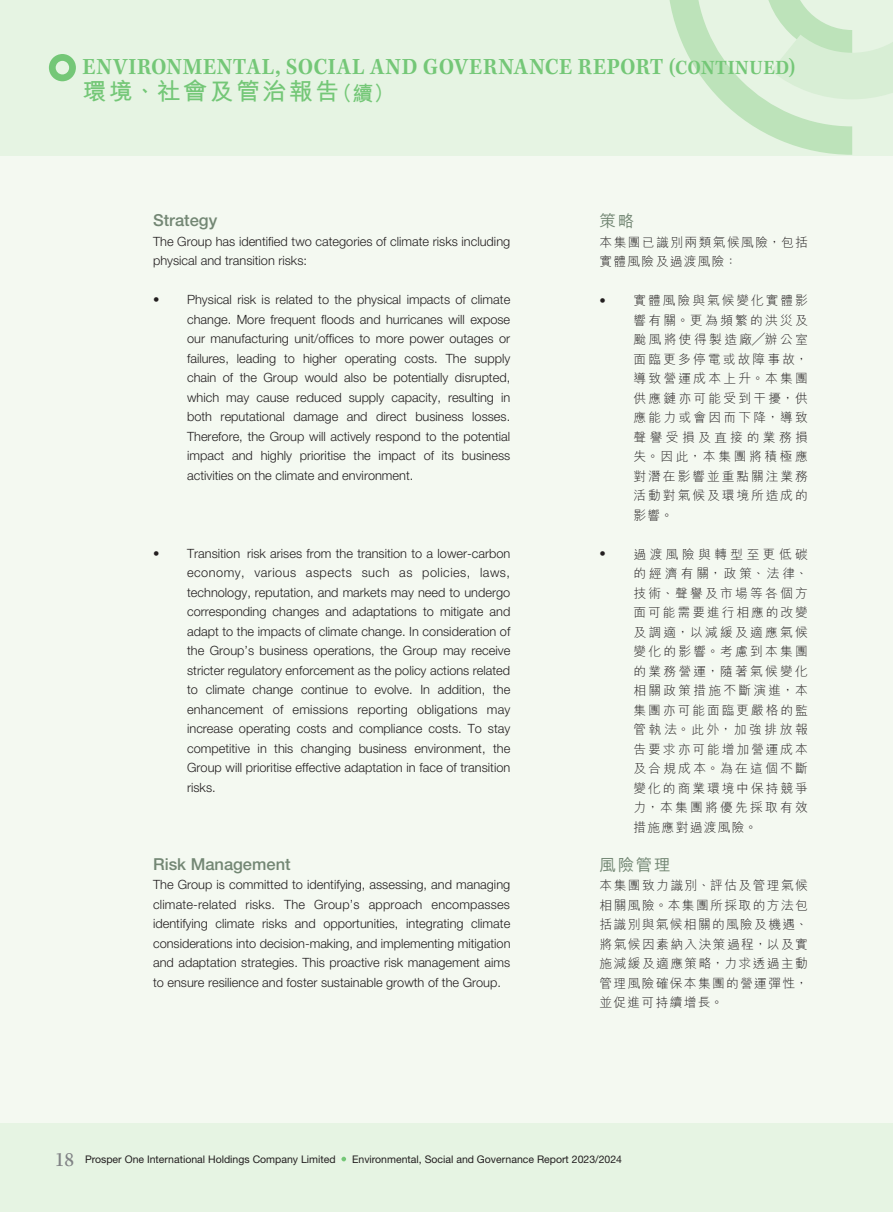
<style>
.page{position:relative;width:893px;height:1212px;background:#fff}
.page>*{position:absolute;margin:0;border:0;box-sizing:border-box;transform-origin:0 0}
.t1{font:24px "Kepler Std Semibold Scn Capt";letter-spacing:.02em;color:#74c777}
.t2{font:700 24px "M Hei HK";letter-spacing:.1em;color:#74c777}
.t3{font:500 16.5px "Helvetica Neue LT Std";color:#738774}
.t4{font:500 16.5px "M Hei HK";letter-spacing:.1em;color:#738774}
.t5{font:300 12.75px/19.5px "Helvetica Neue LT Std";color:#231f20;text-align:justify}
.t6{font:300 12.75px/19.5px "M Hei HK";letter-spacing:.15em;color:#231f20;text-align:justify}
.t7{font:300 12.75px/19.5px "M Hei HK";letter-spacing:.11em;color:#231f20}
.t8{font:10.5px "Helvetica Neue LT Std";color:#231f20}
.s1{font-size:21px}
.s2{font-family:"Helvetica Neue LT Std"}
.s3{font-family:"Kepler Std Scn Capt";font-size:21px;color:#808285}
</style>
<div class="page">
<div style="left:0;top:0;width:892px;height:1212px;background:#e6f4e3"></div>
<svg style="left:669px;top:0;width:223px;height:155px"></svg>
<div style="left:0;top:156px;width:892px;height:967px;background:#f4f9f1"></div>
<svg style="left:49px;top:54px;width:27px;height:27px"></svg>
<svg style="left:341px;top:1157px;width:5px;height:4px"></svg>
<h1 class="t1" style="left:83px;top:53px;width:714px">ENVIRONMENTAL, SOCIAL AND GOVERNANCE REPORT <span class="s1">(CONTINUED)</span></h1>
<h1 class="t2" style="left:82px;top:74px;width:313px">環境、社會及管治報告<span class="s1">（續）</span></h1>
<p class="t3" style="left:153px;top:211px;width:66px">Strategy</p>
<p class="t5" style="left:153px;top:231px;width:359px">The Group has identified two categories of climate risks including physical and transition risks:</p>
<p class="t5" style="left:187px;top:290px;width:325px;text-indent:-34px">• Physical risk is related to the physical impacts of climate change. More frequent floods and hurricanes will expose our manufacturing unit/offices to more power outages or failures, leading to higher operating costs. The supply chain of the Group would also be potentially disrupted, which may cause reduced supply capacity, resulting in both reputational damage and direct business losses.<br>Therefore, the Group will actively respond to the potential impact and highly prioritise the impact of its business activities on the climate and environment.</p>
<p class="t5" style="left:187px;top:543px;width:325px;text-indent:-34px">• Transition risk arises from the transition to a lower-carbon economy, various aspects such as policies, laws, technology, reputation, and markets may need to undergo corresponding changes and adaptations to mitigate and adapt to the impacts of climate change. In consideration of the Group’s business operations, the Group may receive stricter regulatory enforcement as the policy actions related to climate change continue to evolve. In addition, the enhancement of emissions reporting obligations may increase operating costs and compliance costs. To stay competitive in this changing business environment, the Group will prioritise effective adaptation in face of transition risks.</p>
<p class="t3" style="left:153px;top:854px;width:139px">Risk Management</p>
<p class="t5" style="left:153px;top:875px;width:359px">The Group is committed to identifying, assessing, and managing climate-related risks. The Group’s approach encompasses identifying climate risks and opportunities, integrating climate considerations into decision-making, and implementing mitigation and adaptation strategies. This proactive risk management aims to ensure resilience and foster sustainable growth of the Group.</p>
<p class="t4" style="left:600px;top:209px;width:36px">策略</p>
<p class="t7" style="left:600px;top:232px;width:210px">本集團已識別兩類氣候風險，包括實體風險及過渡風險：</p>
<p class="t6" style="left:634px;top:291px;width:176px;text-indent:-34px"><span class="s2">•</span> 實體風險與氣候變化實體影響有關。更為頻繁的洪災及颱風將使得製造廠╱辦公室面臨更多停電或故障事故，導致營運成本上升。本集團供應鏈亦可能受到干擾，供應能力或會因而下降，導致聲譽受損及直接的業務損失。因此，本集團將積極應對潛在影響並重點關注業務活動對氣候及環境所造成的影響。</p>
<p class="t6" style="left:634px;top:544px;width:176px;text-indent:-34px"><span class="s2">•</span> 過渡風險與轉型至更低碳的經濟有關，政策、法律、技術、聲譽及市場等各個方面可能需要進行相應的改變及調適，以減緩及適應氣候變化的影響。考慮到本集團的業務營運，隨著氣候變化相關政策措施不斷演進，本集團亦可能面臨更嚴格的監管執法。此外，加強排放報告要求亦可能增加營運成本及合規成本。為在這個不斷變化的商業環境中保持競爭力，本集團將優先採取有效措施應對過渡風險。</p>
<p class="t4" style="left:600px;top:853px;width:72px">風險管理</p>
<p class="t6" style="left:600px;top:876px;width:210px">本集團致力識別、評估及管理氣候相關風險。本集團所採取的方法包括識別與氣候相關的風險及機遇、將氣候因素納入決策過程，以及實施減緩及適應策略，力求透過主動管理風險確保本集團的營運彈性，並促進可持續增長。</p>
<p class="t8" style="left:55px;top:1152px;width:282px"><span class="s3">18</span> Prosper One International Holdings Company Limited</p>
<p class="t8" style="left:352px;top:1152px;width:271px">Environmental, Social and Governance Report 2023/2024</p>
</div>
